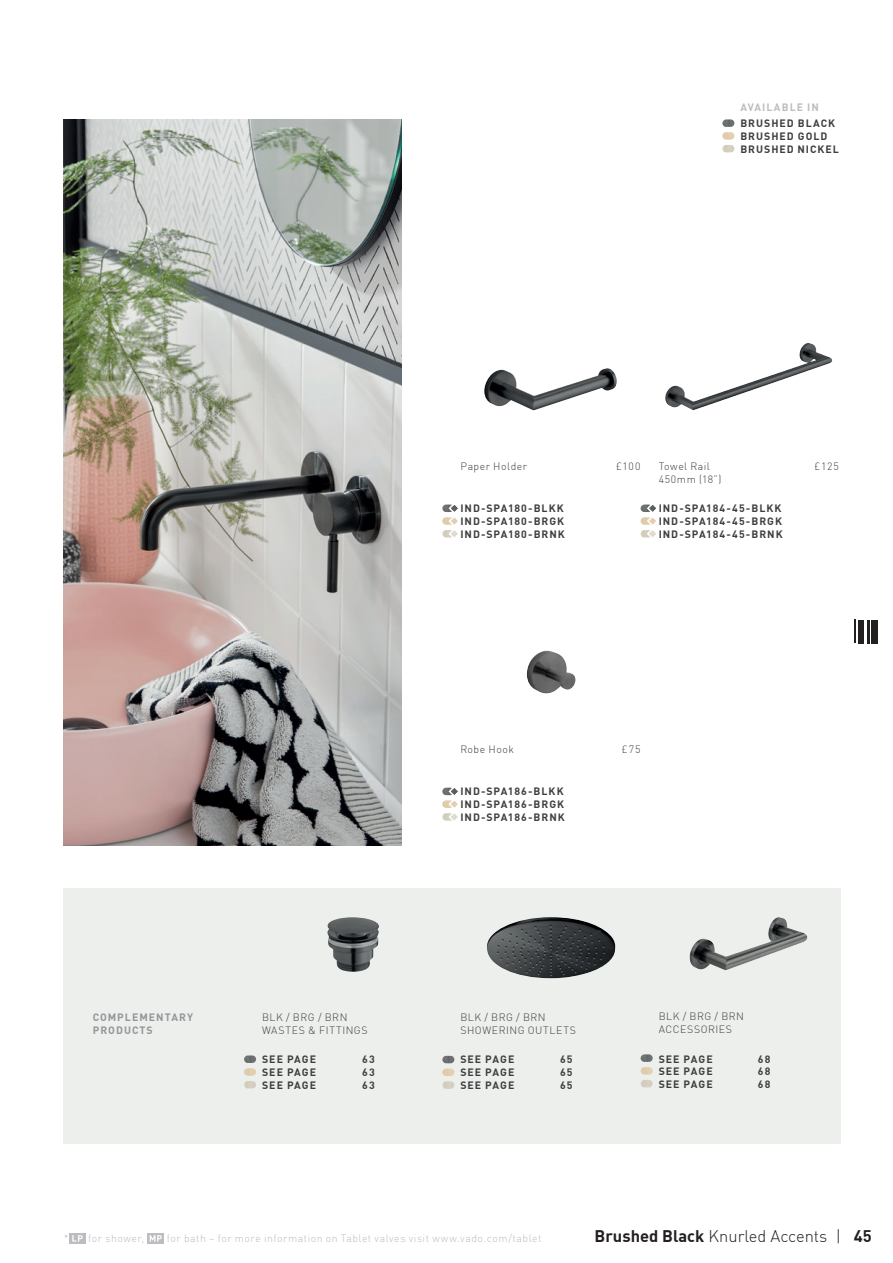
<style>
.page{position:relative;width:893px;height:1263px;background:#fff}
.page>*{position:absolute;margin:0;border:0;box-sizing:border-box;transform-origin:0 0}
.t1{font:300 16.5px "DIN";color:#231f20}
.t2{font:700 10.5px/12.8px "DIN";letter-spacing:.095em;color:#3e3e3f;text-align:justify}
.t3{font:300 10.5px/12.8px "DIN";letter-spacing:.05em;color:#3e3e3f}
.t4{font:300 10.5px "DIN";letter-spacing:.045em;color:#bcbdc0}
.t5{font:700 10.5px/12.8px "DIN";letter-spacing:.1em;color:#939598}
.t6{font:700 10.5px "DIN";letter-spacing:.095em;color:#bcbdc0}
.s1{font-weight:700}
</style>
<div class="page">
<img style="left:64px;top:120px;width:338px;height:726px">
<div style="left:64px;top:888px;width:777px;height:256px;background:#edefed"></div>
<svg style="left:641px;top:1080px;width:12px;height:7px"></svg>
<svg style="left:244px;top:1055px;width:12px;height:33px"></svg>
<svg style="left:442px;top:1056px;width:12px;height:33px"></svg>
<svg style="left:641px;top:1054px;width:12px;height:20px"></svg>
<svg style="left:69px;top:1233px;width:16px;height:10px"></svg>
<svg style="left:148px;top:1233px;width:16px;height:10px"></svg>
<img style="left:665px;top:343px;width:167px;height:67px">
<img style="left:484px;top:368px;width:133px;height:42px">
<img style="left:527px;top:650px;width:48px;height:43px">
<img style="left:327px;top:917px;width:52px;height:55px">
<img style="left:487px;top:917px;width:128px;height:61px">
<img style="left:689px;top:917px;width:118px;height:53px">
<svg style="left:854px;top:620px;width:1px;height:23px"></svg>
<div style="left:859px;top:620px;width:5px;height:23px;background:#231f20"></div>
<hr style="left:866px;top:620px;width:3px;height:23px;background:#231f20">
<div style="left:871px;top:620px;width:7px;height:23px;background:#231f20"></div>
<svg style="left:722px;top:119px;width:12px;height:33px"></svg>
<svg style="left:442px;top:504px;width:16px;height:34px"></svg>
<svg style="left:641px;top:504px;width:15px;height:34px"></svg>
<svg style="left:442px;top:787px;width:16px;height:34px"></svg>
<p class="t6" style="left:740px;top:100px;width:80px">AVAILABLE IN</p>
<p class="t2" style="left:740px;top:117px;width:100px;text-align:left">BRUSHED BLACK<br>BRUSHED GOLD<br>BRUSHED NICKEL</p>
<p class="t3" style="left:616px;top:459px;width:26px">£100</p>
<p class="t3" style="left:815px;top:459px;width:26px">£125</p>
<p class="t3" style="left:460px;top:460px;width:68px">Paper Holder</p>
<p class="t3" style="left:659px;top:460px;width:64px">Towel Rail<br>450mm (18”)</p>
<p class="t2" style="left:460px;top:502px;width:106px">IND-SPA180-BLKK IND-SPA180-BRGK IND-SPA180-BRNK</p>
<p class="t2" style="left:659px;top:502px;width:126px">IND-SPA184-45-BLKK IND-SPA184-45-BRGK IND-SPA184-45-BRNK</p>
<p class="t5" style="left:93px;top:1010px;width:102px">COMPLEMENTARY<br>PRODUCTS</p>
<p class="t3" style="left:262px;top:1010px;width:107px">BLK / BRG / BRN<br>WASTES &amp; FITTINGS</p>
<p class="t2" style="left:262px;top:1053px;width:56px">SEE PAGE SEE PAGE SEE PAGE</p>
<p class="t2" style="left:362px;top:1053px;width:14px">63<br>63<br>63</p>
<p class="t3" style="left:460px;top:743px;width:55px">Robe Hook</p>
<p class="t2" style="left:460px;top:785px;width:106px">IND-SPA186-BLKK IND-SPA186-BRGK IND-SPA186-BRNK</p>
<p class="t3" style="left:622px;top:743px;width:20px">£75</p>
<p class="t3" style="left:659px;top:1010px;width:87px">BLK / BRG / BRN<br>ACCESSORIES</p>
<p class="t3" style="left:460px;top:1010px;width:117px">BLK / BRG / BRN<br>SHOWERING OUTLETS</p>
<p class="t2" style="left:460px;top:1053px;width:56px">SEE PAGE SEE PAGE SEE PAGE</p>
<p class="t2" style="left:560px;top:1053px;width:14px">65<br>65<br>65</p>
<p class="t2" style="left:659px;top:1052px;width:56px">SEE PAGE SEE PAGE SEE PAGE</p>
<p class="t2" style="left:758px;top:1052px;width:14px">68<br>68<br>68</p>
<p class="t4" style="left:64px;top:1231px;width:82px">* for shower,</p>
<p class="t4" style="left:167px;top:1231px;width:376px">for bath – for more information on Tablet valves visit www.vado.com/tablet</p>
<h1 class="t1" style="left:595px;top:1225px;width:279px"><span class="s1">Brushed Black</span> Knurled Accents | <span class="s1">45</span></h1>
</div>
